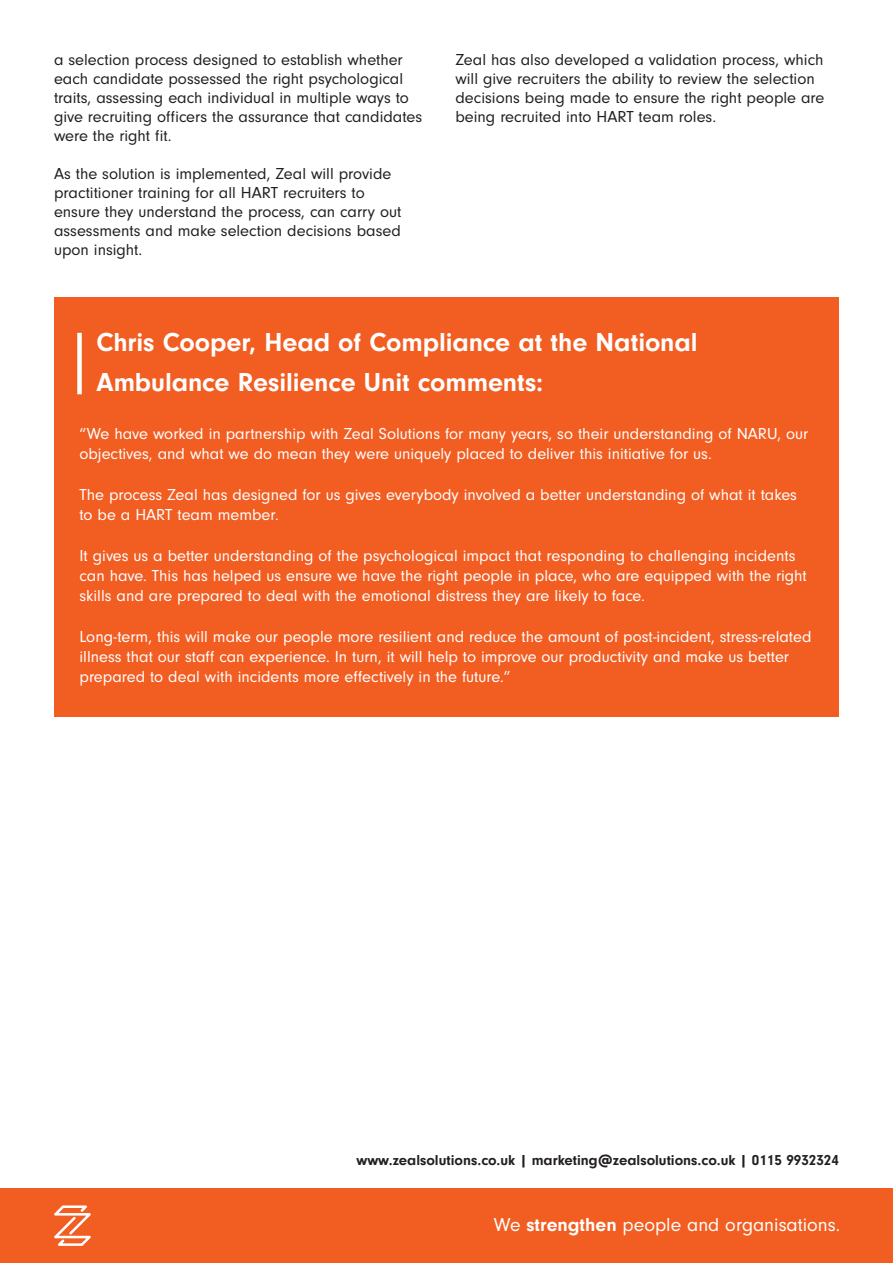
<style>
.page{position:relative;width:893px;height:1263px;background:#fff}
.page>*{position:absolute;margin:0;border:0;box-sizing:border-box;transform-origin:0 0}
.Case_Study__H1{font:700 27px/40.5px "Neuzeit Gro";letter-spacing:-.005em;color:#fff}
.t1{font:19.5px "Neuzeit Gro";color:#fff}
.t2{font:16.5px/20.2px "Neuzeit Gro";color:#fff}
.t3{font:16.5px/19px "Neuzeit Gro";color:#231f20}
.t4{font:700 15px "Neuzeit Gro";color:#231f20}
.s1{font-weight:700}
</style>
<div class="page">
<div style="left:0;top:1188px;width:893px;height:75px;background:#f25d21"></div>
<svg style="left:54px;top:1205px;width:37px;height:41px"></svg>
<div style="left:54px;top:298px;width:785px;height:419px;background:#f25d21"></div>
<div style="left:77px;top:333px;width:5px;height:61px;background:#fff"></div>
<p class="t3" style="left:54px;top:50px;width:370px">a selection process designed to establish whether each candidate possessed the right psychological traits, assessing each individual in multiple ways to give recruiting officers the assurance that candidates were the right fit.</p>
<p class="t3" style="left:54px;top:164px;width:349px">As the solution is implemented, Zeal will provide practitioner training for all HART recruiters to ensure they understand the process, can carry out assessments and make selection decisions based upon insight.</p>
<p class="t3" style="left:455px;top:50px;width:370px">Zeal has also developed a validation process, which will give recruiters the ability to review the selection decisions being made to ensure the right people are being recruited into HART team roles.</p>
<p class="Case_Study__H1" style="left:97px;top:322px;width:603px">Chris Cooper, Head of Compliance at the National<br>Ambulance Resilience Unit comments:</p>
<p class="t2" style="left:80px;top:424px;width:730px">“We have worked in partnership with Zeal Solutions for many years, so their understanding of NARU, our objectives, and what we do mean they were uniquely placed to deliver this initiative for us.</p>
<p class="t2" style="left:80px;top:485px;width:719px">The process Zeal has designed for us gives everybody involved a better understanding of what it takes to be a HART team member.</p>
<p class="t2" style="left:80px;top:545px;width:729px">It gives us a better understanding of the psychological impact that responding to challenging incidents can have. This has helped us ensure we have the right people in place, who are equipped with the right skills and are prepared to deal with the emotional distress they are likely to face.</p>
<p class="t2" style="left:80px;top:626px;width:733px">Long-term, this will make our people more resilient and reduce the amount of post-incident, stress-related illness that our staff can experience. In turn, it will help to improve our productivity and make us better prepared to deal with incidents more effectively in the future.”</p>
<p class="t4" style="left:356px;top:1151px;width:484px">www.zealsolutions.co.uk | marketing@zealsolutions.co.uk | 0115 9932324</p>
<p class="t1" style="left:494px;top:1214px;width:348px">We <span class="s1">strengthen</span> people and organisations.</p>
</div>
